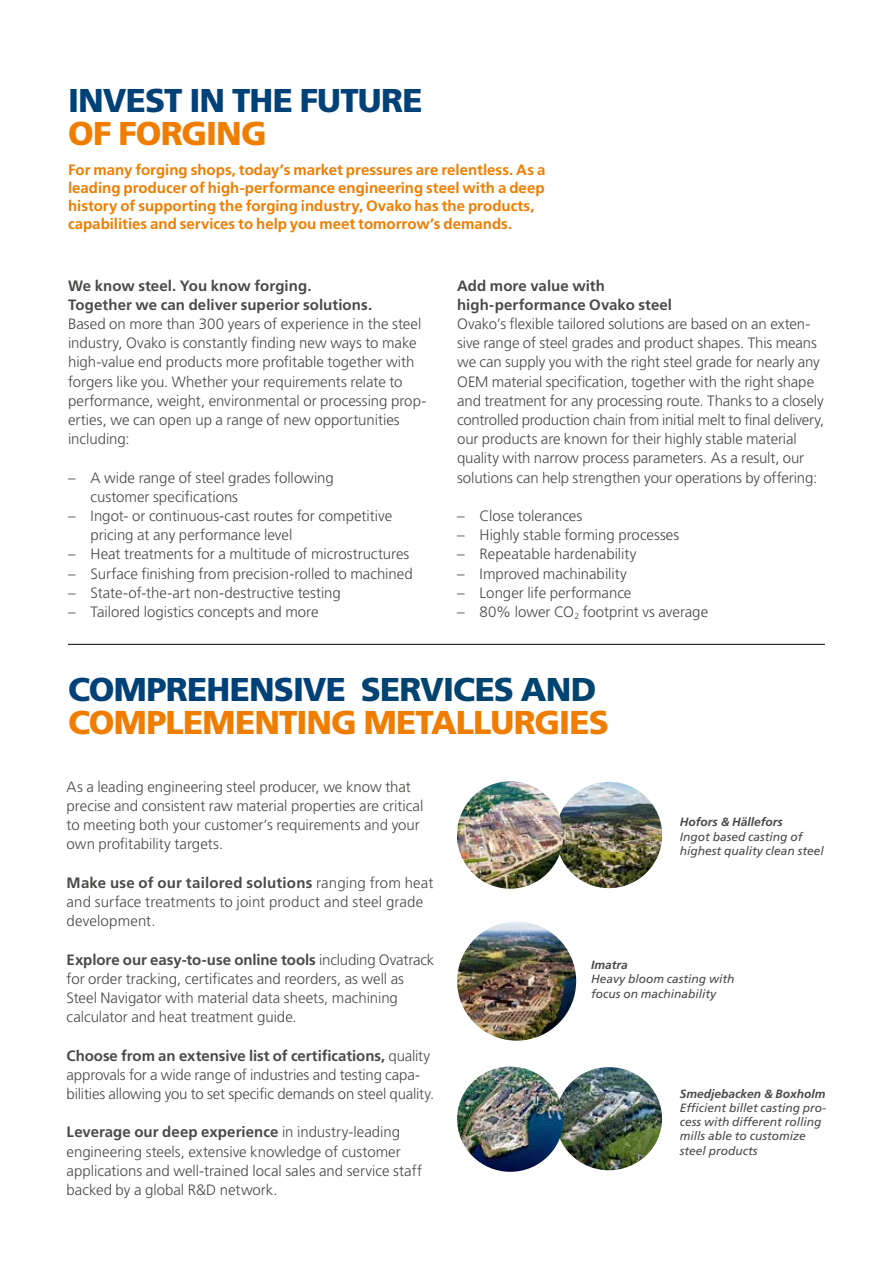
<style>
.page{position:relative;width:893px;height:1263px;background:#fff}
.page>*{position:absolute;margin:0;border:0;box-sizing:border-box;transform-origin:0 0}
.t1{font:900 33px/33px "Frutiger LT Std";letter-spacing:-.03em;color:#ef7d00}
.t2{font:900 33px "Frutiger LT Std";letter-spacing:-.025em;color:#004177}
.t3{font:300 15px/19.2px "Frutiger LT Std";letter-spacing:-.005em;color:#4a4a49}
.t4{font:700 15px/18px "Frutiger LT Std";color:#ef7d00}
.t5{font:700 15px/19.2px "Frutiger LT Std";letter-spacing:.005em;color:#4a4a49}
.t6{font:italic 12px/14.2px "Frutiger LT Std";color:#4a4a49}
.t7{font:italic 700 12px "Frutiger LT Std";color:#4a4a49}
.s1{color:#004177}
.s2{color:#024470}
.s3{font-weight:700}
</style>
<div class="page">
<hr style="left:68px;top:644px;width:757px;height:1px;background:#000">
<img style="left:556px;top:782px;width:106px;height:106px;border-radius:53px">
<img style="left:457px;top:781px;width:106px;height:108px">
<img style="left:457px;top:921px;width:119px;height:120px;border-radius:59px">
<img style="left:563px;top:1067px;width:99px;height:103px">
<img style="left:457px;top:1066px;width:106px;height:106px">
<h1 class="t2" style="left:68px;top:80px;width:356px">INVEST IN THE FUTURE</h1>
<h1 class="t1" style="left:68px;top:117px;width:200px">OF FORGING</h1>
<p class="t4" style="left:68px;top:161px;width:479px">For many forging shops, today’s market pressures are relentless. As a leading producer of high-performance engineering steel with a deep history of supporting the forging industry, Ovako has the products, capabilities and services to help you meet tomorrow’s demands.</p>
<p class="t5" style="left:68px;top:276px;width:306px">We know steel. You know forging.<br>Together we can deliver superior solutions.</p>
<p class="t3" style="left:68px;top:314px;width:360px">Based on more than 300 years of experience in the steel industry, Ovako is constantly finding new ways to make high-value end products more profitable together with forgers like you. Whether your requirements relate to performance, weight, environmental or processing prop&shy;erties, we can open up a range of new opportunities including:</p>
<p class="t3" style="left:91px;top:468px;width:245px;text-indent:-22px">– A wide range of steel grades following customer specifications</p>
<p class="t3" style="left:91px;top:506px;width:303px;text-indent:-22px">– Ingot- or continuous-cast routes for competitive pricing at any performance level</p>
<p class="t3" style="left:68px;top:545px;width:343px">– Heat treatments for a multitude of microstructures</p>
<p class="t3" style="left:68px;top:564px;width:346px">– Surface finishing from precision-rolled to machined</p>
<p class="t3" style="left:68px;top:583px;width:274px">– State-of-the-art non-destructive testing</p>
<p class="t3" style="left:68px;top:602px;width:252px">– Tailored logistics concepts and more</p>
<p class="t5" style="left:457px;top:276px;width:217px">Add more value with high-performance Ovako steel</p>
<p class="t3" style="left:457px;top:314px;width:369px">Ovako’s flexible tailored solutions are based on an exten&shy;sive range of steel grades and product shapes. This means we can supply you with the right steel grade for nearly any OEM material specification, together with the right shape and treatment for any processing route. Thanks to a closely controlled production chain from initial melt to final delivery, our products are known for their highly stable material quality with narrow process parameters. As a result, our solutions can help strengthen your operations by offering:</p>
<p class="t3" style="left:457px;top:506px;width:127px">– Close tolerances</p>
<p class="t3" style="left:457px;top:526px;width:224px">– Highly stable forming processes</p>
<p class="t3" style="left:457px;top:545px;width:181px">– Repeatable hardenability</p>
<p class="t3" style="left:457px;top:564px;width:171px">– Improved machinability</p>
<p class="t3" style="left:457px;top:583px;width:176px">– Longer life performance</p>
<p class="t3" style="left:457px;top:602px;width:253px">– 80% lower CO<sub>2</sub> footprint vs average</p>
<h1 class="t1" style="left:68px;top:673px;width:542px"><span class="s1">COMPREHENSIVE</span> <span class="s2">SERVICES AND<br></span>COMPLEMENTING METALLURGIES</h1>
<p class="t3" style="left:67px;top:777px;width:358px">As a leading engineering steel producer, we know that precise and consistent raw material properties are critical to meeting both your customer’s requirements and your own profitability targets.</p>
<p class="t3" style="left:67px;top:873px;width:368px"><span class="s3">Make use of our tailored solutions</span> ranging from heat and surface treatments to joint product and steel grade development.</p>
<p class="t3" style="left:67px;top:950px;width:369px"><span class="s3">Explore our easy-to-use online tools</span> including Ovatrack for order tracking, certificates and reorders, as well as Steel Navigator with material data sheets, machining calculator and heat treatment guide.</p>
<p class="t3" style="left:67px;top:1046px;width:369px"><span class="s3">Choose from an extensive list of certifications,</span> quality approvals for a wide range of industries and testing capa&shy;bilities allowing you to set specific demands on steel quality.</p>
<p class="t3" style="left:67px;top:1123px;width:357px"><span class="s3">Leverage our deep experience</span> in industry-leading engineering steels, extensive knowledge of customer applications and well-trained local sales and service staff backed by a global R&amp;D network.</p>
<p class="t7" style="left:680px;top:815px;width:104px">Hofors &amp; Hällefors</p>
<p class="t6" style="left:680px;top:829px;width:145px">Ingot based casting of highest quality clean steel</p>
<p class="t7" style="left:591px;top:958px;width:38px">Imatra</p>
<p class="t6" style="left:591px;top:972px;width:145px">Heavy bloom casting with focus on machinability</p>
<p class="t7" style="left:680px;top:1086px;width:147px">Smedjebacken &amp; Boxholm</p>
<p class="t6" style="left:680px;top:1100px;width:148px">Efficient billet casting pro&shy;cess with different rolling mills able to customize steel products</p>
</div>
